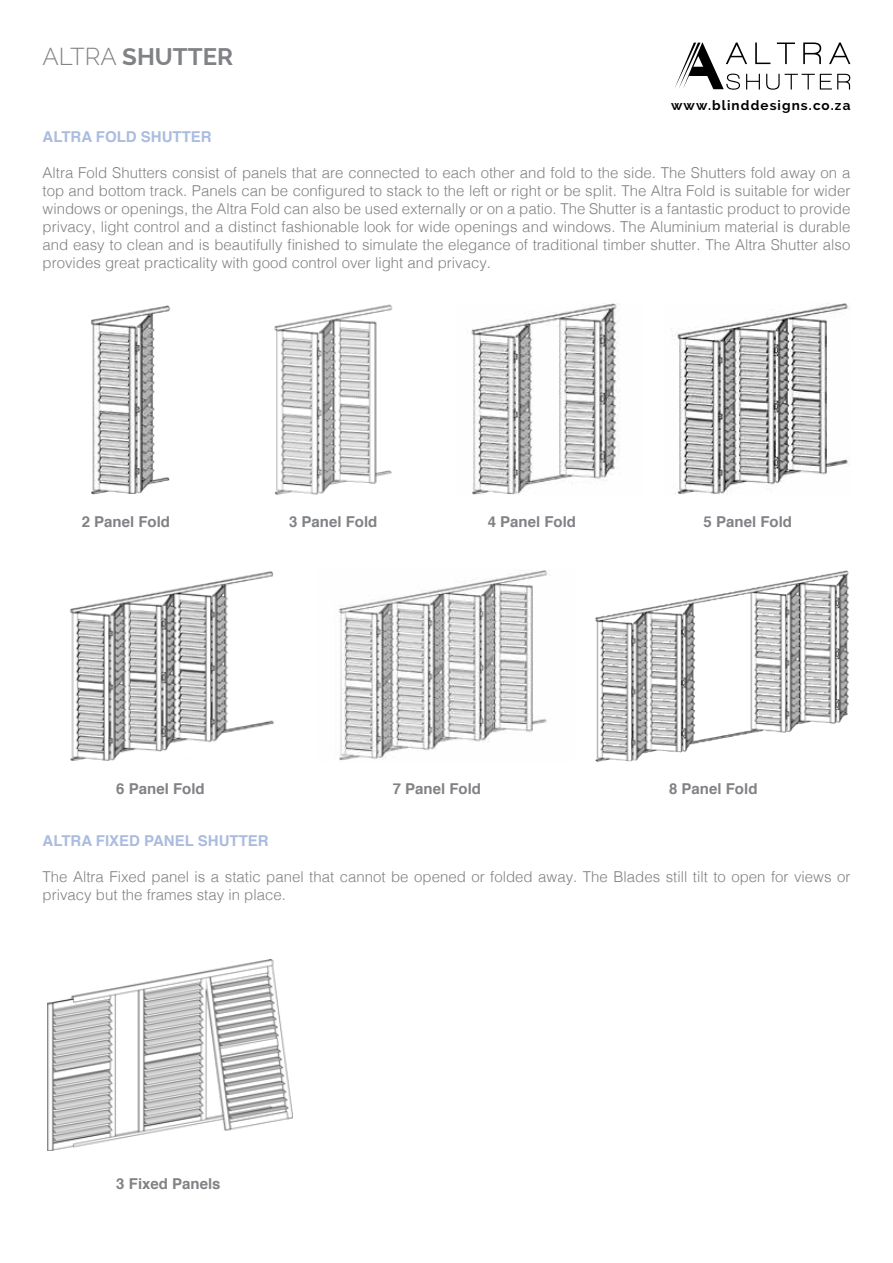
<style>
.page{position:relative;width:893px;height:1263px;background:#fff}
.page>*{position:absolute;margin:0;border:0;box-sizing:border-box;transform-origin:0 0}
.t1{font:700 24px "Raleway";color:#808285}
.t2{font:300 15px/18px "Helvetica";color:#808285;text-align:justify}
.t3{font:700 15px "Helvetica";color:#808285}
.t4{font:700 15px "Helvetica";color:#aabcdf}
.t5{font:700 13.5px "Raleway";letter-spacing:.08em;color:#000}
.s1{font-weight:300}
</style>
<div class="page">
<svg style="left:675px;top:43px;width:175px;height:47px"></svg>
<img style="left:91px;top:305px;width:79px;height:189px">
<img style="left:70px;top:571px;width:204px;height:190px">
<img style="left:47px;top:959px;width:246px;height:191px">
<img style="left:338px;top:570px;width:212px;height:190px">
<img style="left:595px;top:570px;width:254px;height:191px">
<img style="left:274px;top:304px;width:119px;height:190px">
<img style="left:471px;top:303px;width:149px;height:191px">
<img style="left:671px;top:303px;width:179px;height:191px">
<h1 class="t1" style="left:43px;top:43px;width:192px"><span class="s1">ALTRA</span> SHUTTER</h1>
<p class="t5" style="left:671px;top:97px;width:181px">www.blinddesigns.co.za</p>
<p class="t4" style="left:43px;top:125px;width:171px">ALTRA FOLD SHUTTER</p>
<p class="t2" style="left:43px;top:163px;width:809px">Altra Fold Shutters consist of panels that are connected to each other and fold to the side. The Shutters fold away on a top and bottom track. Panels can be configured to stack to the left or right or be split. The Altra Fold is suitable for wider windows or openings, the Altra Fold can also be used externally or on a patio. The Shutter is a fantastic product to provide privacy, light control and a distinct fashionable look for wide openings and windows. The Aluminium material is durable and easy to clean and is beautifully finished to simulate the elegance of traditional timber shutter. The Altra Shutter also provides great practicality with good control over light and privacy.</p>
<p class="t3" style="left:82px;top:510px;width:90px">2 Panel Fold</p>
<p class="t3" style="left:289px;top:510px;width:90px">3 Panel Fold</p>
<p class="t3" style="left:488px;top:510px;width:90px">4 Panel Fold</p>
<p class="t3" style="left:704px;top:510px;width:90px">5 Panel Fold</p>
<p class="t3" style="left:116px;top:776px;width:90px">6 Panel Fold</p>
<p class="t3" style="left:393px;top:776px;width:90px">7 Panel Fold</p>
<p class="t3" style="left:669px;top:776px;width:90px">8 Panel Fold</p>
<p class="t4" style="left:43px;top:829px;width:228px">ALTRA FIXED PANEL SHUTTER</p>
<p class="t2" style="left:43px;top:867px;width:809px">The Altra Fixed panel is a static panel that cannot be opened or folded away. The Blades still tilt to open for views or privacy but the frames stay in place.</p>
<p class="t3" style="left:116px;top:1172px;width:106px">3 Fixed Panels</p>
</div>
